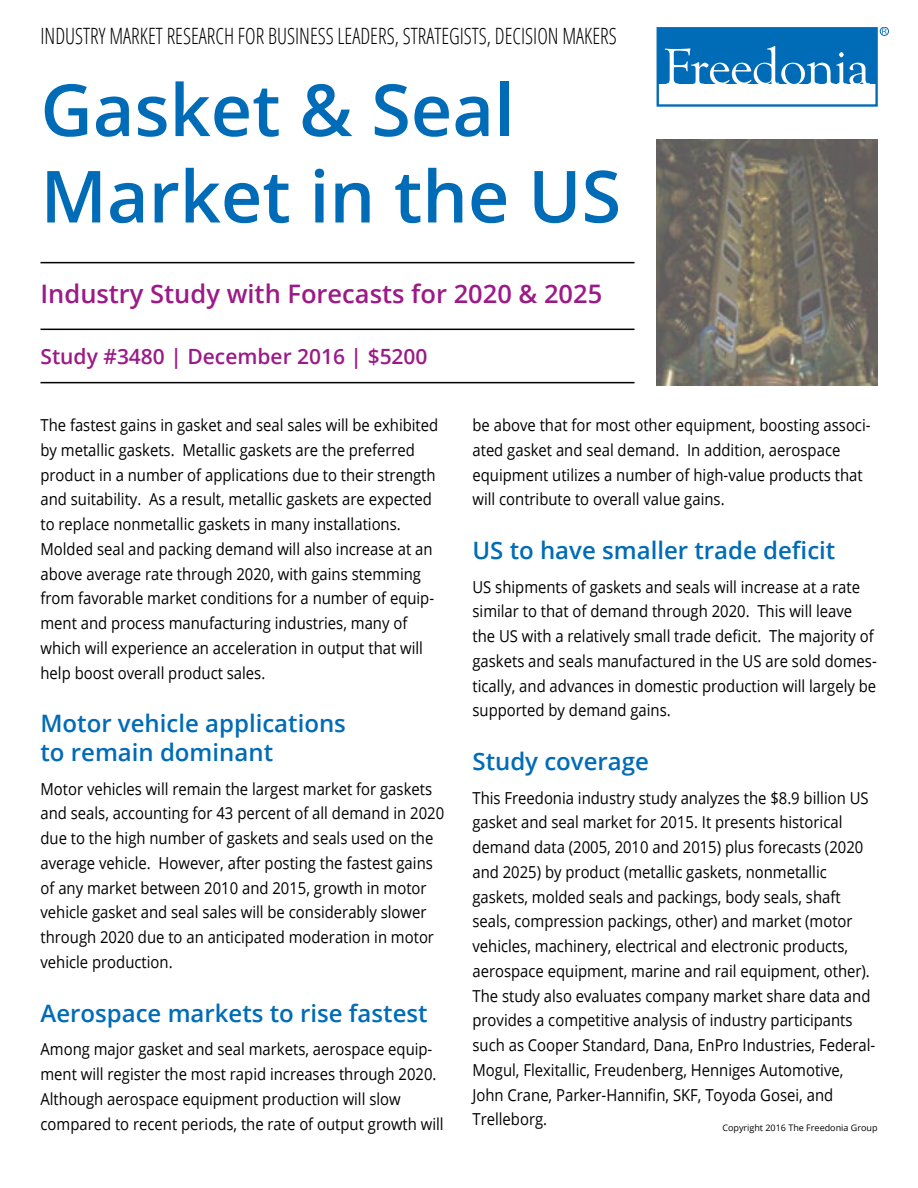
<style>
.page{position:relative;width:918px;height:1188px;background:#fff}
.page>*{position:absolute;margin:0;border:0;box-sizing:border-box;transform-origin:0 0}
.t1{font:600 72px/86.4px "Open Sans";color:#006cb7}
.t2{font:600 25.5px "Open Sans";color:#9c1a87}
.t3{font:600 24px/28.8px "Open Sans";color:#006cb7}
.t4{font:300 condensed 22.5px "Open Sans";color:#000;scale:.9 1}
.t5{font:600 21px "Open Sans";color:#9c1a87}
.t6{font:16.5px/24.8px "Open Sans";color:#000;scale:.9 1}
.t7{font:9px "Open Sans";color:#000}
</style>
<div class="page">
<hr style="left:40px;top:262px;width:594px;height:1px;background:#000">
<hr style="left:40px;top:329px;width:594px;height:1px;background:#000">
<hr style="left:40px;top:382px;width:594px;height:1px;background:#000">
<div style="left:657px;top:27px;width:221px;height:80px;border:2px solid #006cb7"></div>
<div style="left:658px;top:28px;width:218px;height:56px;background:#006cb7"></div>
<svg style="left:665px;top:46px;width:205px;height:38px"></svg>
<div style="left:880px;top:27px;width:9px;height:9px;border:1px solid #006cb7;border-radius:50%"></div>
<svg style="left:882px;top:29px;width:5px;height:5px"></svg>
<img style="left:657px;top:140px;width:221px;height:245px">
<h3 class="t4" style="left:40px;top:21px;width:642px">INDUSTRY MARKET RESEARCH FOR BUSINESS LEADERS, STRATEGISTS, DECISION MAKERS</h3>
<h1 class="t1" style="left:40px;top:65px;width:582px">Gasket &amp; Seal<br>Market in the US</h1>
<h2 class="t2" style="left:40px;top:276px;width:563px">Industry Study with Forecasts for 2020 &amp; 2025</h2>
<p class="t5" style="left:40px;top:342px;width:389px">Study #3480 | December 2016 | $5200</p>
<p class="t6" style="left:40px;top:412px;width:444px">The fastest gains in gasket and seal sales will be exhibited by metallic gaskets. Metallic gaskets are the preferred product in a number of applications due to their strength and suitability. As a result, metallic gaskets are expected to replace nonmetallic gaskets in many installations.<br>Molded seal and packing demand will also increase at an above average rate through 2020, with gains stemming from favorable market conditions for a number of equip&shy;ment and process manufacturing industries, many of which will experience an acceleration in output that will help boost overall product sales.</p>
<h3 class="t3" style="left:40px;top:709px;width:307px">Motor vehicle applications to remain dominant</h3>
<p class="t6" style="left:40px;top:776px;width:450px">Motor vehicles will remain the largest market for gaskets and seals, accounting for 43 percent of all demand in 2020 due to the high number of gaskets and seals used on the average vehicle. However, after posting the fastest gains of any market between 2010 and 2015, growth in motor vehicle gasket and seal sales will be considerably slower through 2020 due to an anticipated moderation in motor vehicle production.</p>
<h3 class="t3" style="left:40px;top:998px;width:389px">Aerospace markets to rise fastest</h3>
<p class="t6" style="left:40px;top:1036px;width:449px">Among major gasket and seal markets, aerospace equip&shy;ment will register the most rapid increases through 2020.<br>Although aerospace equipment production will slow compared to recent periods, the rate of output growth will</p>
<p class="t6" style="left:473px;top:412px;width:444px">be above that for most other equipment, boosting associ&shy;ated gasket and seal demand. In addition, aerospace equipment utilizes a number of high-value products that will contribute to overall value gains.</p>
<h3 class="t3" style="left:472px;top:535px;width:364px">US to have smaller trade deficit</h3>
<p class="t6" style="left:472px;top:574px;width:451px">US shipments of gaskets and seals will increase at a rate similar to that of demand through 2020. This will leave the US with a relatively small trade deficit. The majority of gaskets and seals manufactured in the US are sold domes&shy;tically, and advances in domestic production will largely be supported by demand gains.</p>
<h3 class="t3" style="left:472px;top:746px;width:178px">Study coverage</h3>
<p class="t6" style="left:472px;top:785px;width:449px">This Freedonia industry study analyzes the $8.9 billion US gasket and seal market for 2015. It presents historical demand data (2005, 2010 and 2015) plus forecasts (2020 and 2025) by product (metallic gaskets, nonmetallic gaskets, molded seals and packings, body seals, shaft seals, compression packings, other) and market (motor vehicles, machinery, electrical and electronic products, aerospace equipment, marine and rail equipment, other).<br>The study also evaluates company market share data and provides a competitive analysis of industry participants such as Cooper Standard, Dana, EnPro Industries, Federal-Mogul, Flexitallic, Freudenberg, Henniges Automotive, John Crane, Parker-Hannifin, SKF, Toyoda Gosei, and Trelleborg.</p>
<p class="t7" style="left:722px;top:1121px;width:157px">Copyright 2016 The Freedonia Group</p>
</div>
